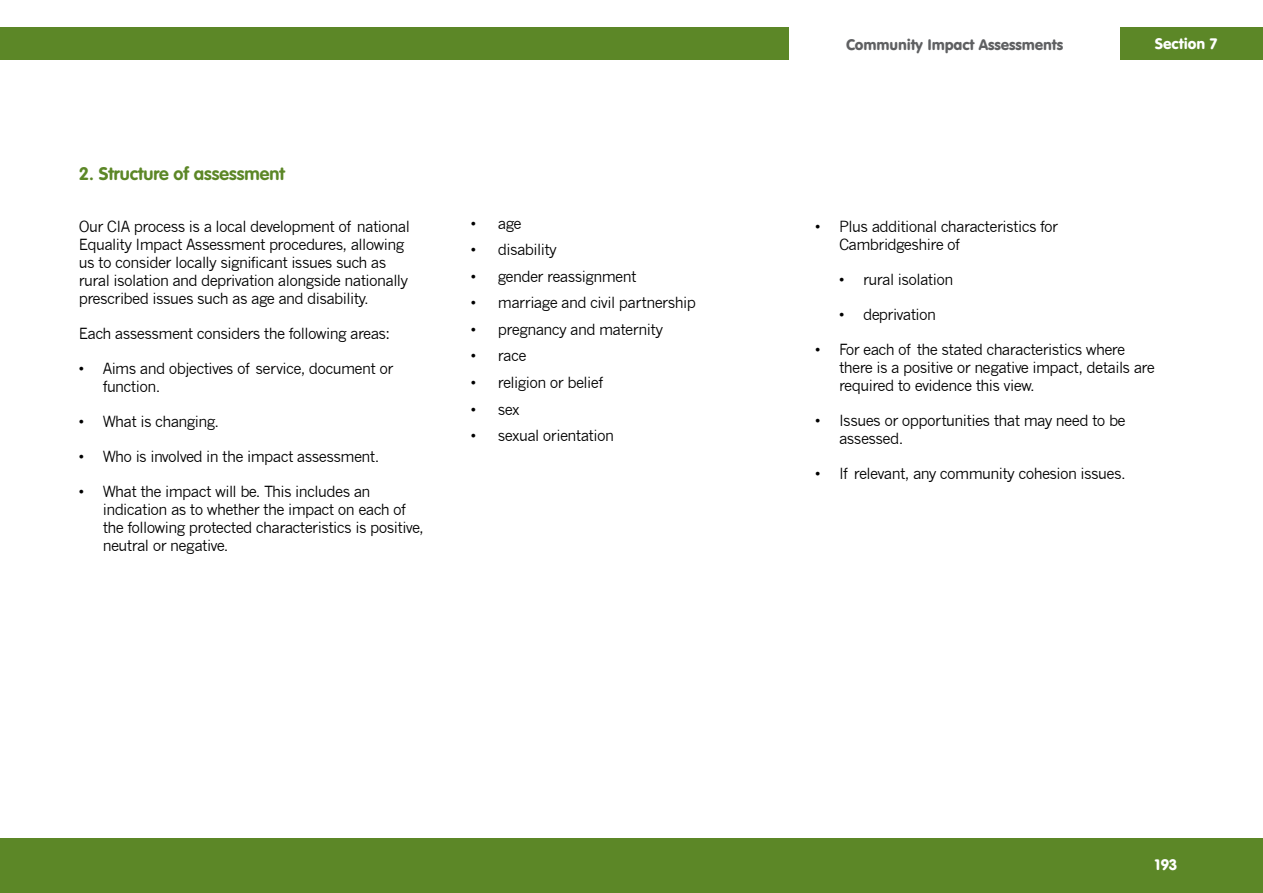
<style>
.page{position:relative;width:1263px;height:893px;background:#fff}
.page>*{position:absolute;margin:0;border:0;box-sizing:border-box;transform-origin:0 0}
.t1{font:700 18px "VAG Rounded";color:#5c8727}
.t2{font:15px/18px "News Gothic";letter-spacing:-.04em;color:#000}
.t3{font:15px "VAG Rounded BT";letter-spacing:-.01em;color:#5f6062}
.t4{font:15px "VAG Rounded BT";color:#fff}
</style>
<div class="page">
<div style="left:0;top:838px;width:1263px;height:55px;background:#5c8727"></div>
<div style="left:1120px;top:27px;width:143px;height:32px;background:#5c8727"></div>
<div style="left:1px;top:27px;width:788px;height:32px;background:#5c8727"></div>
<p class="t1" style="left:79px;top:163px;width:207px">2. Structure of assessment</p>
<p class="t2" style="left:79px;top:218px;width:333px">Our CIA process is a local development of national Equality Impact Assessment procedures, allowing us to consider locally significant issues such as rural isolation and deprivation alongside nationally prescribed issues such as age and disability.</p>
<p class="t2" style="left:79px;top:325px;width:313px">Each assessment considers the following areas:</p>
<p class="t2" style="left:103px;top:360px;width:292px;text-indent:-24px">• Aims and objectives of service, document or function.</p>
<p class="t2" style="left:79px;top:413px;width:142px">• What is changing.</p>
<p class="t2" style="left:79px;top:448px;width:302px">• Who is involved in the impact assessment.</p>
<p class="t2" style="left:103px;top:483px;width:323px;text-indent:-24px">• What the impact will be. This includes an indication as to whether the impact on each of the following protected characteristics is positive, neutral or negative.</p>
<p class="t2" style="left:471px;top:215px;width:52px">• age</p>
<p class="t2" style="left:471px;top:241px;width:87px">• disability</p>
<p class="t2" style="left:471px;top:268px;width:167px">• gender reassignment</p>
<p class="t2" style="left:471px;top:294px;width:227px">• marriage and civil partnership</p>
<p class="t2" style="left:471px;top:321px;width:194px">• pregnancy and maternity</p>
<p class="t2" style="left:471px;top:347px;width:57px">• race</p>
<p class="t2" style="left:471px;top:374px;width:134px">• religion or belief</p>
<p class="t2" style="left:471px;top:400px;width:50px">• sex</p>
<p class="t2" style="left:471px;top:427px;width:145px">• sexual orientation</p>
<p class="t3" style="left:846px;top:35px;width:219px">Community Impact Assessments</p>
<p class="t4" style="left:1155px;top:34px;width:64px">Section 7</p>
<p class="t2" style="left:839px;top:218px;width:221px;text-indent:-24px">• Plus additional characteristics for<br>Cambridgeshire of</p>
<p class="t2" style="left:839px;top:271px;width:116px">• rural isolation</p>
<p class="t2" style="left:839px;top:306px;width:99px">• deprivation</p>
<p class="t2" style="left:839px;top:341px;width:317px;text-indent:-24px">• For each of the stated characteristics where there is a positive or negative impact, details are required to evidence this view.</p>
<p class="t2" style="left:839px;top:412px;width:288px;text-indent:-24px">• Issues or opportunities that may need to be assessed.</p>
<p class="t2" style="left:815px;top:465px;width:312px">• If relevant, any community cohesion issues.</p>
<p class="t4" style="left:1155px;top:855px;width:23px">193</p>
</div>
